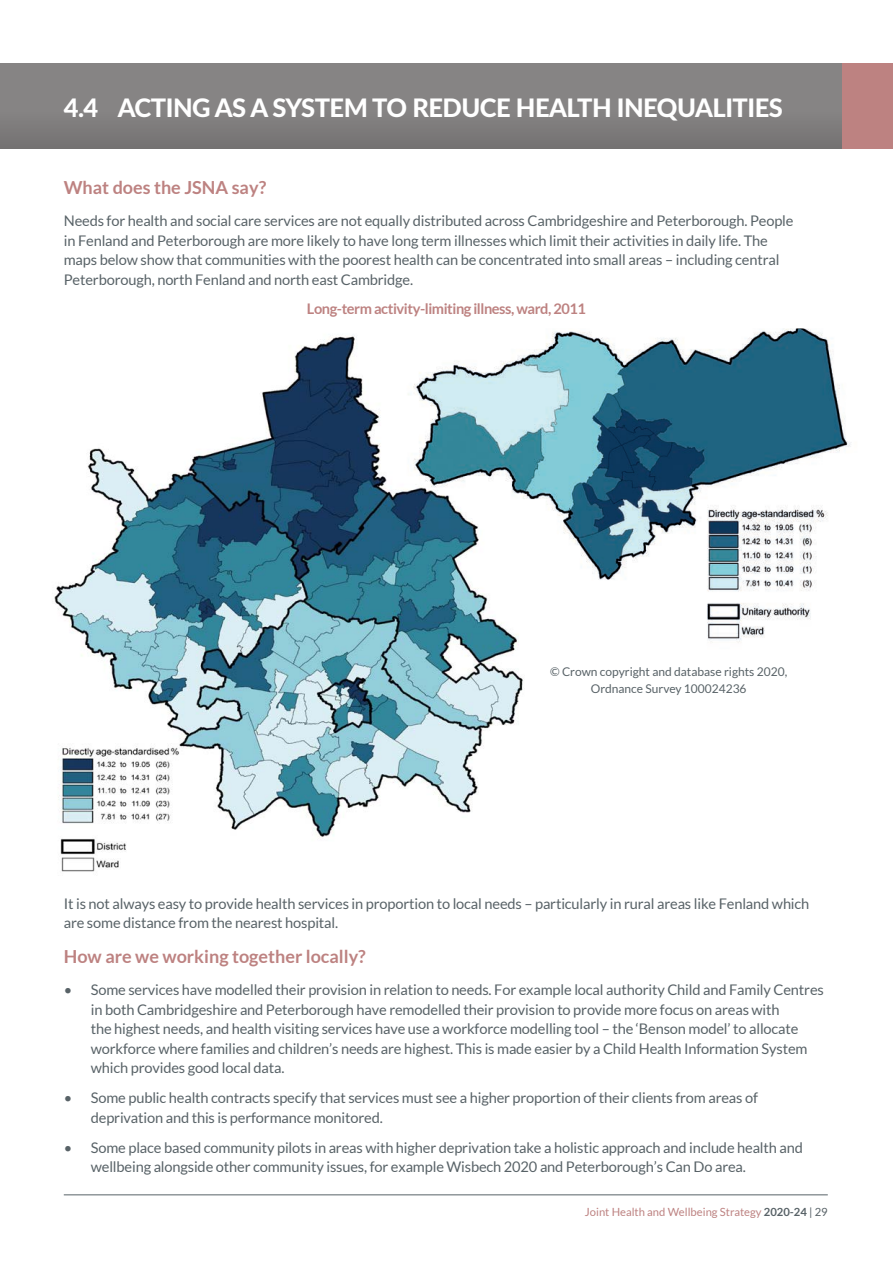
<style>
.page{position:relative;width:893px;height:1263px;background:#fff}
.page>*{position:absolute;margin:0;border:0;box-sizing:border-box;transform-origin:0 0}
.t1{font:800 25.5px "Lato";letter-spacing:-.02em;color:#fff}
.t2{font:700 18px "Lato";color:#bd8281}
.t3{font:14.7px/19.5px "Lato";letter-spacing:-.01em;color:#586267}
.t4{font:700 14.7px "Lato";letter-spacing:-.03em;color:#bd8281}
.t5{font:12px/17.5px "Lato";color:#586267;text-align:center}
.t6{font:11.25px "Lato";color:#bd8281}
.s1{font-weight:700;color:#586267}
.s2{color:#586267}
</style>
<div class="page">
<div style="left:842px;top:64px;width:51px;height:85px;background:#bd8281"></div>
<div style="left:0;top:64px;width:842px;height:85px;background:linear-gradient(to right,#828080,#828080)"></div>
<img style="left:54px;top:335px;width:469px;height:537px">
<img style="left:396px;top:328px;width:455px;height:327px">
<hr style="left:64px;top:1194px;width:764px;height:1px;background:#586267">
<p class="t1" style="left:64px;top:88px;width:721px">4.4 ACTING AS A SYSTEM TO REDUCE HEALTH INEQUALITIES</p>
<p class="t2" style="left:64px;top:177px;width:204px">What does the JSNA say?</p>
<p class="t3" style="left:64px;top:211px;width:731px">Needs for health and social care services are not equally distributed across Cambridgeshire and Peterborough. People in Fenland and Peterborough are more likely to have long term illnesses which limit their activities in daily life. The maps below show that communities with the poorest health can be concentrated into small areas – including central Peterborough, north Fenland and north east Cambridge.</p>
<p class="t4" style="left:307px;top:300px;width:281px">Long-term activity-limiting illness, ward, 2011</p>
<p class="t5" style="left:550px;top:662px;width:239px">© Crown copyright and database rights 2020,<br>Ordnance Survey 100024236</p>
<p class="t3" style="left:64px;top:893px;width:747px">It is not always easy to provide health services in proportion to local needs – particularly in rural areas like Fenland which are some distance from the nearest hospital.</p>
<p class="t2" style="left:64px;top:946px;width:304px">How are we working together locally?</p>
<p class="t3" style="left:91px;top:980px;width:735px;text-indent:-27px">• Some services have modelled their provision in relation to needs. For example local authority Child and Family Centres in both Cambridgeshire and Peterborough have remodelled their provision to provide more focus on areas with<br>the highest needs, and health visiting services have use a workforce modelling tool – the ‘Benson model’ to allocate workforce where families and children’s needs are highest. This is made easier by a Child Health Information System which provides good local data.</p>
<p class="t3" style="left:91px;top:1088px;width:669px;text-indent:-27px">• Some public health contracts specify that services must see a higher proportion of their clients from areas of deprivation and this is performance monitored.</p>
<p class="t3" style="left:91px;top:1138px;width:714px;text-indent:-27px">• Some place based community pilots in areas with higher deprivation take a holistic approach and include health and wellbeing alongside other community issues, for example Wisbech 2020 and Peterborough’s Can Do area.</p>
<p class="t6" style="left:585px;top:1206px;width:244px">Joint Health and Wellbeing Strategy <span class="s1">2020-24</span> <span class="s2">| 29</span></p>
</div>
